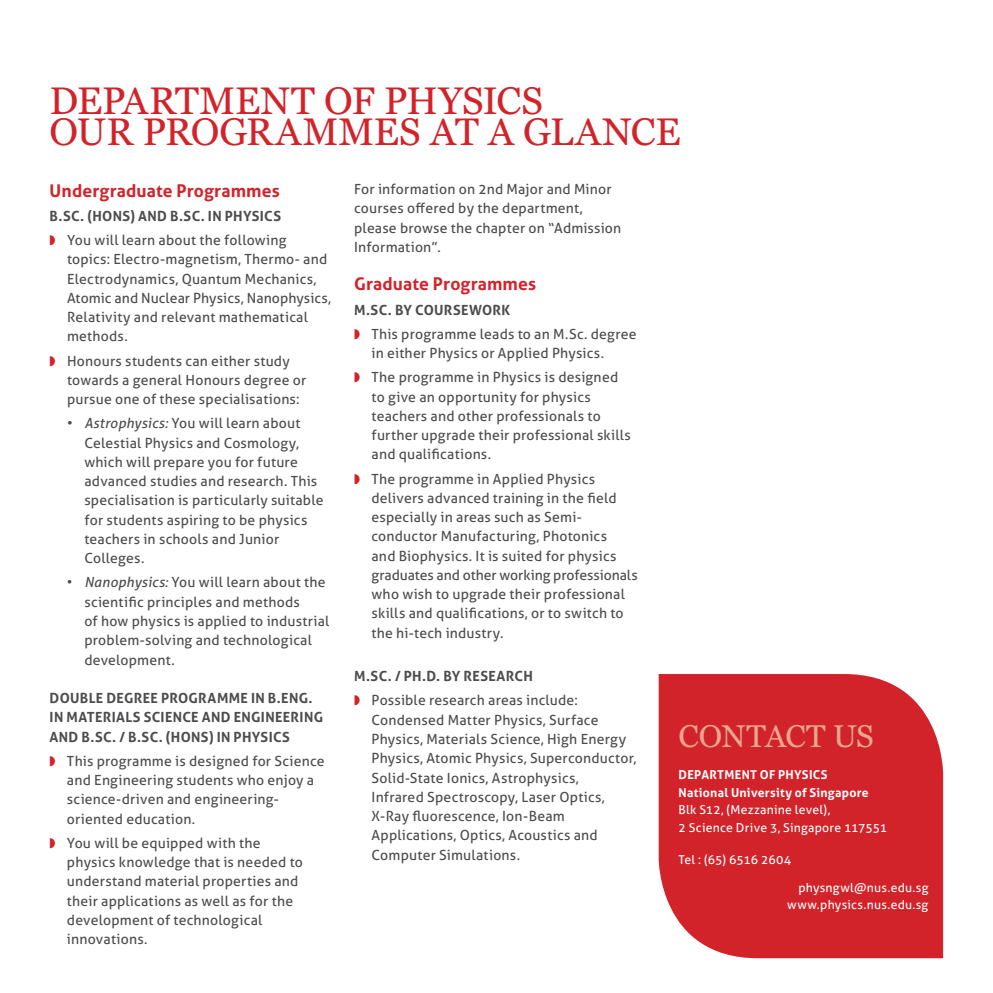
<style>
.page{position:relative;width:993px;height:993px;background:#fff}
.page>*{position:absolute;margin:0;border:0;box-sizing:border-box;transform-origin:0 0}
.t1{font:38.5px/31.5px "Georgia";letter-spacing:-.01em;color:#d2232a}
.t2{font:31.5px "Georgia";letter-spacing:-.02em;color:#eaa68f}
.t3{font:700 17.5px "Aller";letter-spacing:.01em;color:#d2232a}
.t4{font:14px/19.2px "Aller";letter-spacing:.015em;color:#4d4d4f}
.t5{font:700 14px/19.2px "Aller";letter-spacing:.025em;color:#4d4d4f}
.t6{font:12.25px/17.5px "Aller";letter-spacing:.02em;color:#fff}
.t7{font:700 12.25px/17.5px "Aller";letter-spacing:.025em;color:#fff}
.t8{font:12.25px "Aller";color:#fff}
.s1{font-style:italic}
</style>
<div class="page">
<div style="left:658px;top:674px;width:284px;height:283px;background:#d2232a"></div>
<h1 class="t1" style="left:50px;top:85px;width:632px">DEPARTMENT OF PHYSICS<br>OUR PROGRAMMES AT A GLANCE</h1>
<p class="t4" style="left:354px;top:179px;width:268px">For information on 2nd Major and Minor courses offered by the department, please browse the chapter on “Admission<br>Information”.</p>
<p class="t3" style="left:354px;top:273px;width:183px">Graduate Programmes</p>
<p class="t5" style="left:354px;top:300px;width:157px">M.SC. BY COURSEWORK</p>
<p class="t4" style="left:371px;top:324px;width:266px">This programme leads to an M.Sc. degree in either Physics or Applied Physics.</p>
<p class="t4" style="left:371px;top:367px;width:261px">The programme in Physics is designed to give an opportunity for physics teachers and other professionals to further upgrade their professional skills and qualifications.</p>
<p class="t4" style="left:371px;top:469px;width:267px">The programme in Applied Physics delivers advanced training in the field especially in areas such as Semi&shy;conductor Manufacturing, Photonics<br>and Biophysics. It is suited for physics graduates and other working professionals who wish to upgrade their professional skills and qualifications, or to switch to the hi-tech industry.</p>
<p class="t5" style="left:354px;top:666px;width:180px">M.SC. / PH.D. BY RESEARCH</p>
<p class="t4" style="left:371px;top:690px;width:266px">Possible research areas include:<br>Condensed Matter Physics, Surface Physics, Materials Science, High Energy Physics, Atomic Physics, Superconductor, Solid-State Ionics, Astrophysics,<br>Infrared Spectroscopy, Laser Optics, X-Ray fluorescence, Ion-Beam Applications, Optics, Acoustics and Computer Simulations.</p>
<p class="t3" style="left:50px;top:179px;width:231px">Undergraduate Programmes</p>
<p class="t5" style="left:50px;top:206px;width:233px">B.SC. (HONS) AND B.SC. IN PHYSICS</p>
<p class="t4" style="left:67px;top:230px;width:265px">You will learn about the following topics: Electro-magnetism, Thermo- and Electrodynamics, Quantum Mechanics, Atomic and Nuclear Physics, Nanophysics, Relativity and relevant mathematical methods.</p>
<p class="t4" style="left:67px;top:351px;width:241px">Honours students can either study towards a general Honours degree or pursue one of these specialisations:</p>
<p class="t4" style="left:84px;top:413px;width:240px;text-indent:-17px">• <span class="s1">Astrophysics:</span> You will learn about<br>Celestial Physics and Cosmology, which will prepare you for future advanced studies and research. This specialisation is particularly suitable for students aspiring to be physics teachers in schools and Junior<br>Colleges.</p>
<p class="t4" style="left:84px;top:572px;width:246px;text-indent:-17px">• <span class="s1">Nanophysics:</span> You will learn about the scientific principles and methods<br>of how physics is applied to industrial problem-solving and technological development.</p>
<p class="t5" style="left:50px;top:688px;width:275px">DOUBLE DEGREE PROGRAMME IN B.ENG.<br>IN MATERIALS SCIENCE AND ENGINEERING<br>AND B.SC. / B.SC. (HONS) IN PHYSICS</p>
<p class="t4" style="left:67px;top:751px;width:259px">This programme is designed for Science and Engineering students who enjoy a science-driven and engineering&shy;oriented education.</p>
<p class="t4" style="left:67px;top:833px;width:237px">You will be equipped with the physics knowledge that is needed to understand material properties and their applications as well as for the development of technological innovations.</p>
<h2 class="t2" style="left:678px;top:716px;width:197px">CONTACT US</h2>
<p class="t7" style="left:678px;top:765px;width:192px">DEPARTMENT OF PHYSICS<br>National University of Singapore</p>
<p class="t6" style="left:678px;top:801px;width:210px">Blk S12, (Mezzanine level),<br>2 Science Drive 3, Singapore 117551</p>
<p class="t8" style="left:678px;top:852px;width:114px">Tel : (65) 6516 2604</p>
<p class="t6" style="left:787px;top:878px;width:143px;text-align:right">physngwl@nus.edu.sg www.physics.nus.edu.sg</p>
</div>
